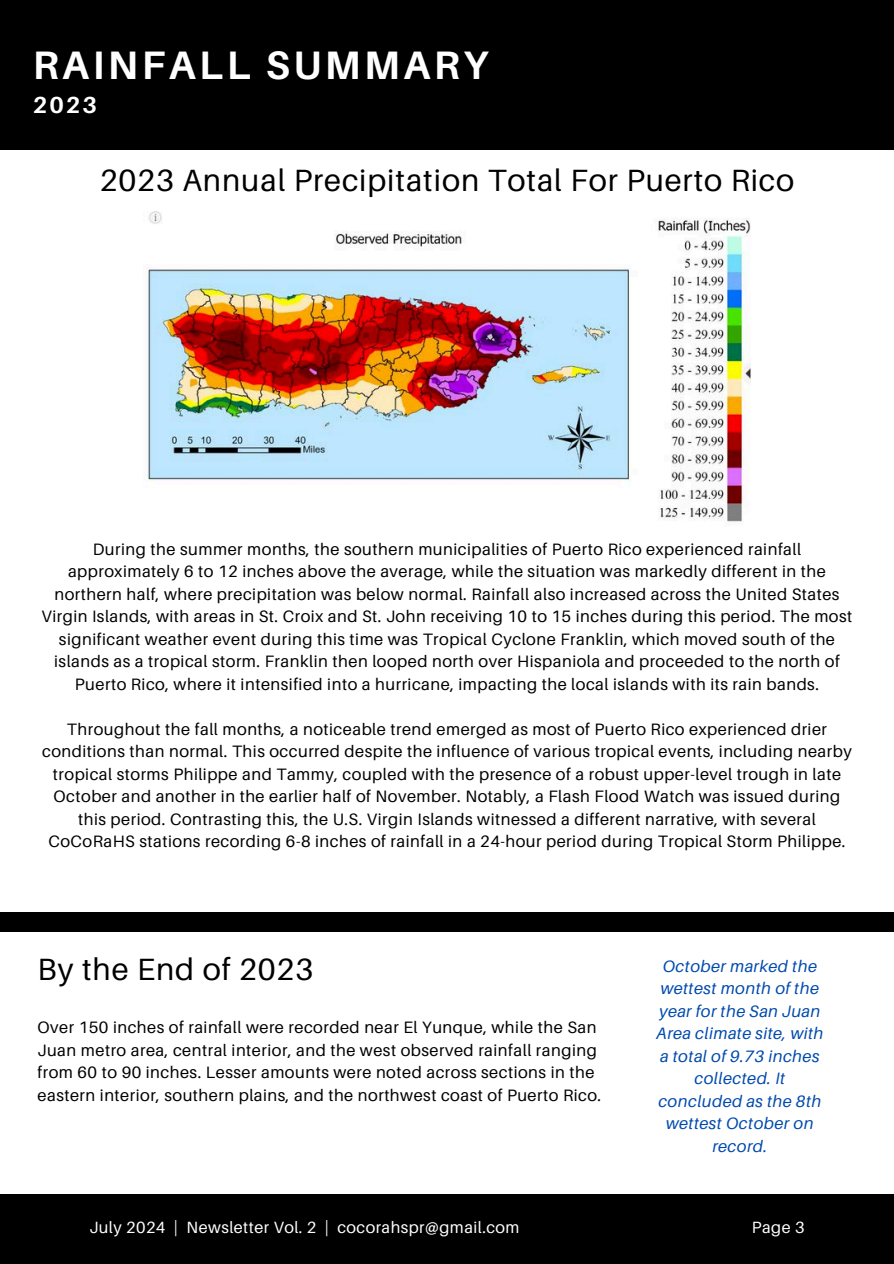
<style>
.page{position:relative;width:894px;height:1264px;background:#fff}
.page>*{position:absolute;margin:0;border:0;box-sizing:border-box;transform-origin:0 0}
.t1{font:700 39.75px "Aileron";letter-spacing:.09em;color:#fff}
.t2{font:30.75px "Aileron";letter-spacing:.03em;color:#000}
.t3{font:700 23.25px "Aileron";color:#fff}
.t4{font:16.5px/22.5px "Aileron";letter-spacing:.03em;color:#000;text-align:center}
.t5{font:italic 16.5px/22.5px "Aileron";letter-spacing:.03em;color:#004aad;text-align:center}
.t6{font:16.2px "Aileron";letter-spacing:.03em;color:#fffdfd}
</style>
<div class="page">
<div style="left:0;top:1193px;width:893px;height:70px;background:#000"></div>
<div style="left:0;top:912px;width:893px;height:19px;background:#000"></div>
<div style="left:0;top:0;width:893px;height:150px;background:#000"></div>
<img style="left:143px;top:211px;width:607px;height:311px">
<p class="t1" style="left:33px;top:40px;width:457px">RAINFALL SUMMARY</p>
<p class="t3" style="left:33px;top:90px;width:66px">2023</p>
<h2 class="t2" style="left:100px;top:161px;width:695px">2023 Annual Precipitation Total For Puerto Rico</h2>
<p class="t4" style="left:42px;top:537px;width:812px">During the summer months, the southern municipalities of Puerto Rico experienced rainfall approximately 6 to 12 inches above the average, while the situation was markedly different in the northern half, where precipitation was below normal. Rainfall also increased across the United States Virgin Islands, with areas in St. Croix and St. John receiving 10 to 15 inches during this period. The most significant weather event during this time was Tropical Cyclone Franklin, which moved south of the islands as a tropical storm. Franklin then looped north over Hispaniola and proceeded to the north of Puerto Rico, where it intensified into a hurricane, impacting the local islands with its rain bands.</p>
<p class="t4" style="left:42px;top:717px;width:811px">Throughout the fall months, a noticeable trend emerged as most of Puerto Rico experienced drier conditions than normal. This occurred despite the influence of various tropical events, including nearby tropical storms Philippe and Tammy, coupled with the presence of a robust upper-level trough in late October and another in the earlier half of November. Notably, a Flash Flood Watch was issued during this period. Contrasting this, the U.S. Virgin Islands witnessed a different narrative, with several CoCoRaHS stations recording 6-8 inches of rainfall in a 24-hour period during Tropical Storm Philippe.</p>
<h2 class="t2" style="left:38px;top:950px;width:277px">By the End of 2023</h2>
<p class="t4" style="left:38px;top:1015px;width:565px;text-align:left">Over 150 inches of rainfall were recorded near El Yunque, while the San Juan metro area, central interior, and the west observed rainfall ranging from 60 to 90 inches. Lesser amounts were noted across sections in the eastern interior, southern plains, and the northwest coast of Puerto Rico.</p>
<p class="t5" style="left:656px;top:954px;width:169px">October marked the wettest month of the year for the San Juan<br>Area climate site, with a total of 9.73 inches collected. It concluded as the 8th wettest October on record.</p>
<p class="t6" style="left:89px;top:1217px;width:431px">July 2024 | Newsletter Vol. 2 | cocorahspr@gmail.com</p>
<p class="t6" style="left:751px;top:1217px;width:54px">Page 3</p>
</div>
